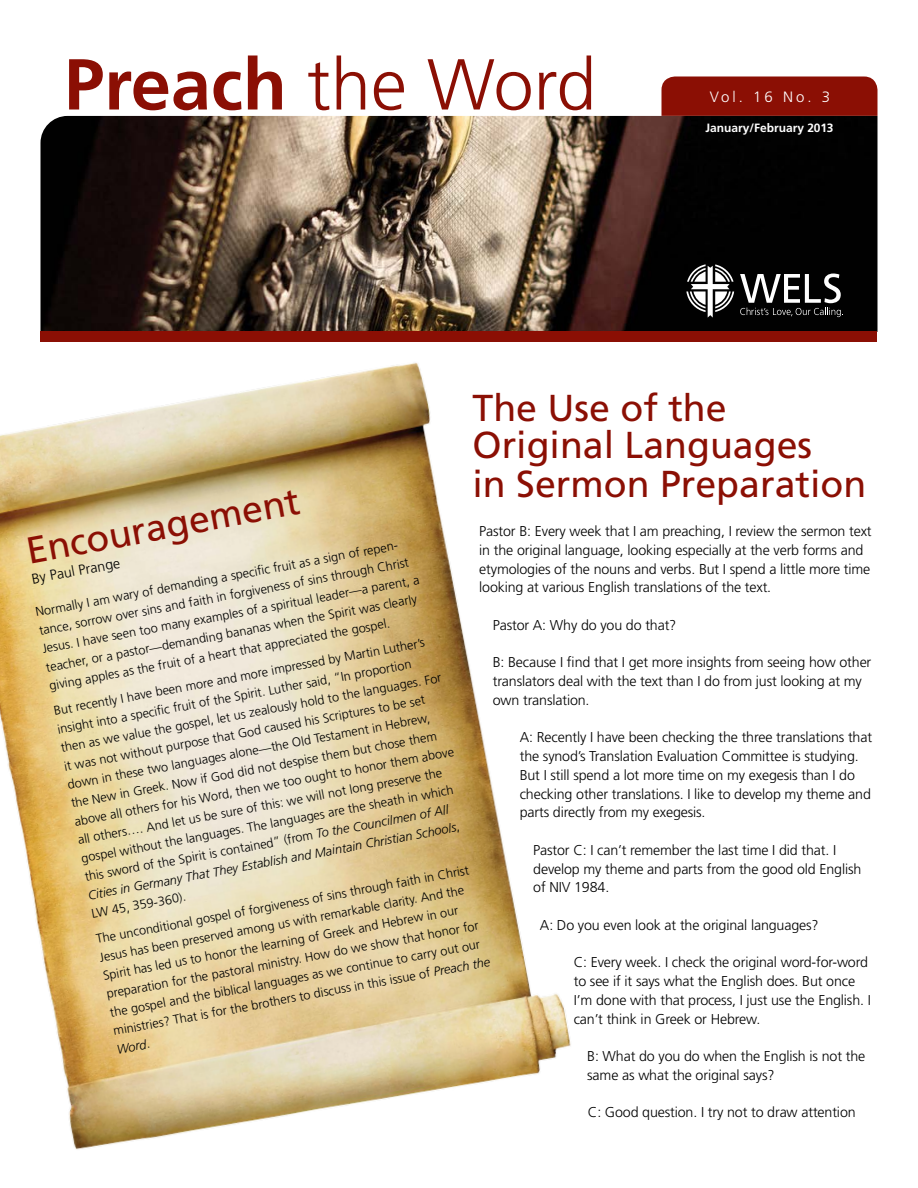
<style>
.page{position:relative;width:918px;height:1188px;background:#fff}
.page>*{position:absolute;margin:0;border:0;box-sizing:border-box;transform-origin:0 0}
.t1{font:300 72px "Frutiger LT Std";color:#8b0f04}
.t2{font:37.5px/38.2px "Frutiger LT Std";color:#8b0f04}
.t3{font:300 15px "Frutiger LT Std";letter-spacing:.2em;color:#fff}
.t4{font:300 14.25px/18.8px "Frutiger LT Std";letter-spacing:-.01em;color:#000}
.t5{font:300 12.75px/18.9px "Frutiger LT Std";color:#000}
.t6{font:italic 300 12.75px/20px "Frutiger LT Std";color:#000}
.t7{font:700 12px "Frutiger LT Std";color:#fff}
.s1{font-weight:700}
.s2{font-style:italic}
.s3{font-style:normal}
</style>
<div class="page">
<img style="left:0;top:362px;width:571px;height:788px">
<div style="left:662px;top:76px;width:216px;height:40px;background:#8b0f04"></div>
<img style="left:40px;top:116px;width:838px;height:215px">
<div style="left:40px;top:331px;width:838px;height:11px;background:#8b0f04"></div>
<svg style="left:686px;top:264px;width:48px;height:54px"></svg>
<svg style="left:740px;top:274px;width:103px;height:43px"></svg>
<h1 class="t1" style="left:64px;top:44px;width:534px"><span class="s1">Preach</span> the Word</h1>
<p class="t3" style="left:710px;top:89px;width:122px">Vol. 16 No. 3</p>
<p class="t7" style="left:705px;top:121px;width:130px">January/February 2013</p>
<h2 class="t2" style="left:472px;top:389px;width:395px">The Use of the<br>Original Languages<br>in Sermon Preparation</h2>
<p class="t4" style="left:479px;top:522px;width:394px">Pastor B: Every week that I am preaching, I review the sermon text in the original language, looking especially at the verb forms and etymologies of the nouns and verbs. But I spend a little more time looking at various English translations of the text.</p>
<p class="t4" style="left:493px;top:616px;width:185px">Pastor A: Why do you do that?</p>
<p class="t4" style="left:493px;top:653px;width:380px">B: Because I find that I get more insights from seeing how other translators deal with the text than I do from just looking at my own translation.</p>
<p class="t4" style="left:520px;top:728px;width:354px">A: Recently I have been checking the three translations that the synod’s Translation Evaluation Committee is studying.<br>But I still spend a lot more time on my exegesis than I do checking other translations. I like to develop my theme and parts directly from my exegesis.</p>
<p class="t4" style="left:533px;top:841px;width:330px">Pastor C: I can’t remember the last time I did that. I develop my theme and parts from the good old English of NIV 1984.</p>
<p class="t4" style="left:540px;top:916px;width:280px">A: Do you even look at the original languages?</p>
<p class="t4" style="left:574px;top:953px;width:299px">C: Every week. I check the original word-for-word to see if it says what the English does. But once I’m done with that process, I just use the English. I can’t think in Greek or Hebrew.</p>
<p class="t4" style="left:587px;top:1047px;width:280px">B: What do you do when the English is not the same as what the original says?</p>
<p class="t4" style="left:588px;top:1103px;width:269px">C: Good question. I try not to draw attention</p>
<h2 class="t2" style="left:23px;top:534px;width:279px;rotate:-11deg">Encouragement</h2>
<p class="t4" style="left:30px;top:570px;width:91px;rotate:-10deg">By Paul Prange</p>
<p class="t5" style="left:34px;top:601px;width:385px;rotate:-10deg">Normally I am wary of demanding a specifi c fruit as a sign of repen&shy;tance, sorrow over sins and faith in forgiveness of sins through Christ Jesus. I have seen too many examples of a spiritual leader—a parent, a teacher, or a pastor—demanding bananas when the Spirit was clearly giving apples as the fruit of a heart that appreciated the gospel.</p>
<p class="t5" style="left:52px;top:700px;width:389px;rotate:-10deg">But recently I have been more and more impressed by Martin Luther’s insight into a specifi c fruit of the Spirit. Luther said, “In proportion then as we value the gospel, let us zealously hold to the languages. For it was not without purpose that God caused his Scriptures to be set down in these two languages alone—the Old Testament in Hebrew, the New in Greek. Now if God did not despise them but chose them above all others for his Word, then we too ought to honor them above all others…. And let us be sure of this: we will not long preserve the gospel without the languages. The languages are the sheath in which this sword of the Spirit is contained” (from <span class="s2">To the Councilmen </span><sup>of</sup> <sup>All</sup></p>
<p class="t6" style="left:86px;top:884px;width:379px;rotate:-10deg">Cities in Germany That They Establish and Maintain Christian Schools<span class="s3">,<br>LW 45, 359-360).</span></p>
<p class="t5" style="left:95px;top:928px;width:385px;rotate:-10deg">The unconditional gospel of forgiveness of sins through faith in Christ Jesus has been preserved among us with remarkable clarity. And the Spirit has led us to honor the learning of Greek and Hebrew in our preparation for the pastoral ministry. How do we show that honor for the gospel and the biblical languages as we continue to carry out our ministries? That is for the brothers to discuss in this issue of <span class="s2">Preach the Word</span>.</p>
</div>
